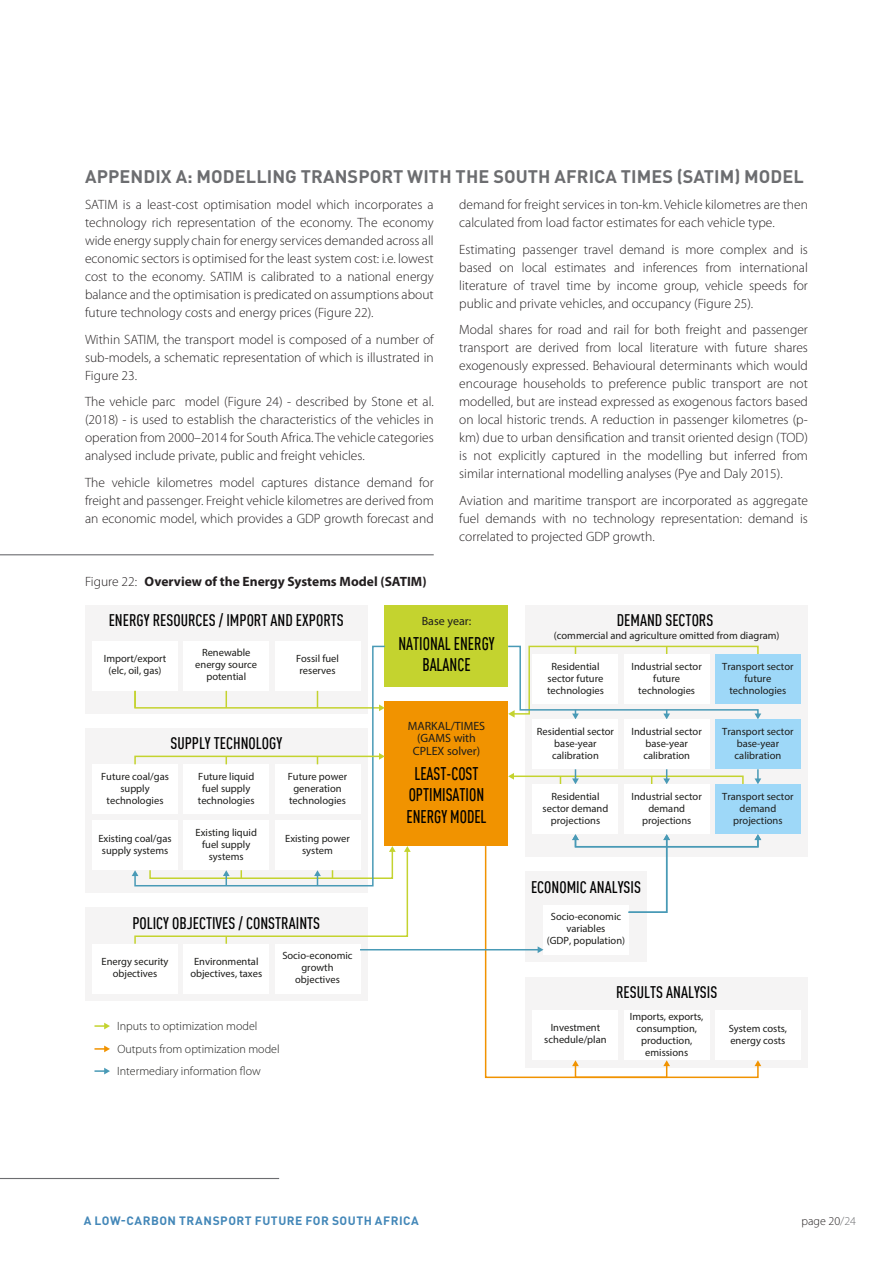
<style>
.page{position:relative;width:893px;height:1263px;background:#fff}
.page>*{position:absolute;margin:0;border:0;box-sizing:border-box;transform-origin:0 0}
.SECTION_TITLE_SPAN_C{font:700 18px "DIN Pro";letter-spacing:.005em;color:#6c6d70}
.t1{font:500 condensed 18px/21.6px "DIN Offc Pro";color:#000;text-align:center;scale:.91 1}
.t2{font:500 condensed 16.5px "DIN Offc Pro";color:#000}
.COPY{font:300 13.5px/18px "Myriad Pro";color:#231f20;text-align:justify}
.FIGURE___TABLE_TITLE{font:700 13.5px "Myriad Pro";color:#231f20}
.t3{font:300 12px "Myriad Pro";color:#1d1d1b}
.t4{font:12px/12.9px "Myriad Pro";color:#1d1d1b;text-align:center}
.t5{font:700 12px "DIN Pro";letter-spacing:.04em;color:#4387b8}
.t6{font:300 12px "Myriad Pro";color:#231f20}
.t7{font:10.5px/12px "Myriad Pro";color:#1d1d1b;text-align:center}
.s1{font-weight:300}
.s2{color:#6c6d70}
</style>
<div class="page">
<hr style="left:0;top:1178px;width:279px;height:1px;background:#6c6d70">
<hr style="left:0;top:554px;width:434px;height:1px;background:#6c6d70">
<div style="left:385px;top:605px;width:123px;height:82px;background:#c4d32f"></div>
<div style="left:385px;top:702px;width:123px;height:144px;background:#f19300"></div>
<div style="left:85px;top:605px;width:282px;height:108px;background:#f5f4f4"></div>
<div style="left:525px;top:605px;width:283px;height:252px;background:#f5f4f4"></div>
<div style="left:93px;top:641px;width:85px;height:50px;background:#fff"></div>
<div style="left:184px;top:641px;width:85px;height:50px;background:#fff"></div>
<div style="left:275px;top:641px;width:85px;height:50px;background:#fff"></div>
<div style="left:85px;top:908px;width:282px;height:93px;background:#f5f4f4"></div>
<div style="left:93px;top:944px;width:85px;height:50px;background:#fff"></div>
<div style="left:184px;top:944px;width:85px;height:50px;background:#fff"></div>
<div style="left:275px;top:944px;width:85px;height:50px;background:#fff"></div>
<div style="left:525px;top:977px;width:283px;height:90px;background:#f5f4f4"></div>
<div style="left:624px;top:1010px;width:85px;height:50px;background:#fff"></div>
<div style="left:715px;top:1010px;width:85px;height:50px;background:#fff"></div>
<div style="left:85px;top:728px;width:282px;height:165px;background:#f5f4f4"></div>
<div style="left:93px;top:764px;width:85px;height:50px;background:#fff"></div>
<div style="left:93px;top:820px;width:85px;height:50px;background:#fff"></div>
<svg style="left:134px;top:645px;width:252px;height:201px"></svg>
<svg style="left:132px;top:846px;width:279px;height:99px"></svg>
<svg style="left:134px;top:753px;width:251px;height:13px"></svg>
<div style="left:575px;top:838px;width:184px;height:9px;border:2px solid #499ab6"></div>
<svg style="left:754px;top:834px;width:7px;height:6px"></svg>
<div style="left:575px;top:1064px;width:184px;height:14px;border:2px solid #f19300"></div>
<svg style="left:754px;top:1060px;width:7px;height:6px"></svg>
<svg style="left:507px;top:645px;width:254px;height:74px"></svg>
<svg style="left:754px;top:769px;width:7px;height:15px"></svg>
<svg style="left:508px;top:769px;width:236px;height:17px"></svg>
<div style="left:533px;top:654px;width:85px;height:50px;background:#fff"></div>
<div style="left:624px;top:654px;width:85px;height:50px;background:#fff"></div>
<div style="left:715px;top:654px;width:85px;height:50px;background:#9ed8f8"></div>
<div style="left:533px;top:719px;width:85px;height:50px;background:#fff"></div>
<div style="left:624px;top:719px;width:85px;height:50px;background:#fff"></div>
<div style="left:715px;top:719px;width:85px;height:50px;background:#9ed8f8"></div>
<div style="left:533px;top:784px;width:85px;height:50px;background:#fff"></div>
<div style="left:624px;top:784px;width:85px;height:50px;background:#fff"></div>
<div style="left:715px;top:784px;width:85px;height:50px;background:#9ed8f8"></div>
<hr style="left:360px;top:949px;width:179px;height:1px;background:#499ab6">
<svg style="left:484px;top:834px;width:186px;height:245px"></svg>
<svg style="left:94px;top:1023px;width:16px;height:6px"></svg>
<svg style="left:94px;top:1045px;width:16px;height:7px"></svg>
<svg style="left:94px;top:1068px;width:16px;height:6px"></svg>
<p class="SECTION_TITLE_SPAN_C" style="left:85px;top:161px;width:720px">APPENDIX A: MODELLING TRANSPORT WITH THE SOUTH AFRICA TIMES (SATIM) MODEL</p>
<p class="COPY" style="left:85px;top:196px;width:350px">SATIM is a least-cost optimisation model which incorporates a technology rich representation of the economy. The economy wide energy supply chain for energy services demanded across all economic sectors is optimised for the least system cost: i.e. lowest cost to the economy. SATIM is calibrated to a national energy balance and the optimisation is predicated on assumptions about future technology costs and energy prices (Figure 22).</p>
<p class="COPY" style="left:85px;top:331px;width:350px">Within SATIM, the transport model is composed of a number of sub-models, a schematic representation of which is illustrated in Figure 23.</p>
<p class="COPY" style="left:85px;top:393px;width:350px">The vehicle parc model (Figure 24) - described by Stone et al. (2018) - is used to establish the characteristics of the vehicles in operation from 2000–2014 for South Africa. The vehicle categories analysed include private, public and freight vehicles.</p>
<p class="COPY" style="left:85px;top:474px;width:350px">The vehicle kilometres model captures distance demand for freight and passenger. Freight vehicle kilometres are derived from an economic model, which provides a GDP growth forecast and</p>
<p class="COPY" style="left:459px;top:196px;width:350px">demand for freight services in ton-km. Vehicle kilometres are then calculated from load factor estimates for each vehicle type.</p>
<p class="COPY" style="left:459px;top:241px;width:350px">Estimating passenger travel demand is more complex and is based on local estimates and inferences from international literature of travel time by income group, vehicle speeds for public and private vehicles, and occupancy (Figure 25).</p>
<p class="COPY" style="left:459px;top:321px;width:350px">Modal shares for road and rail for both freight and passenger transport are derived from local literature with future shares exogenously expressed. Behavioural determinants which would encourage households to preference public transport are not modelled, but are instead expressed as exogenous factors based on local historic trends. A reduction in passenger kilometres (p&shy;km) due to urban densification and transit oriented design (TOD) is not explicitly captured in the modelling but inferred from similar international modelling analyses (Pye and Daly 2015).</p>
<p class="COPY" style="left:459px;top:492px;width:350px">Aviation and maritime transport are incorporated as aggregate fuel demands with no technology representation: demand is correlated to projected GDP growth.</p>
<p class="FIGURE___TABLE_TITLE" style="left:85px;top:573px;width:343px"><span class="s1">Figure 22:</span> Overview of the Energy Systems Model (SATIM)</p>
<p class="t4" style="left:422px;top:614px;width:51px">Base year:</p>
<p class="t1" style="left:398px;top:631px;width:107px">NATIONAL ENERGY<br>BALANCE</p>
<p class="t2" style="left:109px;top:608px;width:237px">ENERGY RESOURCES / IMPORT AND EXPORTS</p>
<p class="t2" style="left:617px;top:608px;width:98px">DEMAND SECTORS</p>
<p class="t7" style="left:554px;top:629px;width:227px">(commercial and agriculture omitted from diagram)</p>
<p class="t7" style="left:104px;top:653px;width:64px">Import/export (elc, oil, gas)</p>
<p class="t7" style="left:195px;top:647px;width:63px">Renewable energy source potential</p>
<p class="t7" style="left:296px;top:653px;width:44px">Fossil fuel reserves</p>
<p class="t7" style="left:547px;top:660px;width:58px">Residential sector future technologies</p>
<p class="t7" style="left:632px;top:660px;width:72px">Industrial sector future technologies</p>
<p class="t7" style="left:722px;top:660px;width:73px">Transport sector future technologies</p>
<p class="t7" style="left:537px;top:725px;width:79px">Residential sector base-year calibration</p>
<p class="t7" style="left:632px;top:725px;width:72px">Industrial sector base-year calibration</p>
<p class="t7" style="left:722px;top:725px;width:73px">Transport sector base-year calibration</p>
<p class="t7" style="left:543px;top:790px;width:67px">Residential sector demand projections</p>
<p class="t7" style="left:632px;top:790px;width:72px">Industrial sector demand projections</p>
<p class="t7" style="left:722px;top:790px;width:73px">Transport sector demand projections</p>
<p class="t4" style="left:408px;top:719px;width:79px">MARKAL/TIMES (GAMS with<br>CPLEX solver)</p>
<p class="t1" style="left:406px;top:761px;width:90px">LEAST-COST<br>OPTIMISATION<br>ENERGY MODEL</p>
<p class="t2" style="left:170px;top:731px;width:113px">SUPPLY TECHNOLOGY</p>
<p class="t7" style="left:101px;top:770px;width:69px">Future coal/gas supply technologies</p>
<p class="t7" style="left:198px;top:770px;width:58px">Future liquid fuel supply technologies</p>
<p class="t7" style="left:288px;top:770px;width:61px">Future power generation technologies</p>
<p class="t7" style="left:98px;top:832px;width:75px">Existing coal/gas supply systems</p>
<p class="t7" style="left:196px;top:826px;width:63px">Existing liquid fuel supply systems</p>
<p class="t7" style="left:285px;top:832px;width:66px">Existing power system</p>
<p class="t2" style="left:132px;top:911px;width:189px">POLICY OBJECTIVES / CONSTRAINTS</p>
<p class="t7" style="left:102px;top:955px;width:68px">Energy security objectives</p>
<p class="t7" style="left:190px;top:955px;width:73px">Environmental objectives, taxes</p>
<p class="t7" style="left:282px;top:949px;width:72px">Socio-economic growth objectives</p>
<p class="t3" style="left:117px;top:1020px;width:142px">Inputs to optimization model</p>
<p class="t3" style="left:117px;top:1065px;width:145px">Intermediary information flow</p>
<p class="t3" style="left:117px;top:1042px;width:164px">Outputs from optimization model</p>
<p class="t2" style="left:531px;top:875px;width:111px">ECONOMIC ANALYSIS</p>
<p class="t7" style="left:547px;top:910px;width:80px">Socio-economic variables<br>(GDP, population)</p>
<p class="t2" style="left:616px;top:980px;width:103px">RESULTS ANALYSIS</p>
<p class="t7" style="left:544px;top:1021px;width:64px">Investment schedule/plan</p>
<p class="t7" style="left:630px;top:1010px;width:75px">Imports, exports, consumption, production, emissions</p>
<p class="t7" style="left:729px;top:1022px;width:60px;text-align:left">System costs, energy costs</p>
<p class="t5" style="left:84px;top:1210px;width:337px">A LOW-CARBON TRANSPORT FUTURE FOR SOUTH AFRICA</p>
<p class="t6" style="left:801px;top:1214px;width:56px">page 20<span class="s2">/24</span></p>
</div>
